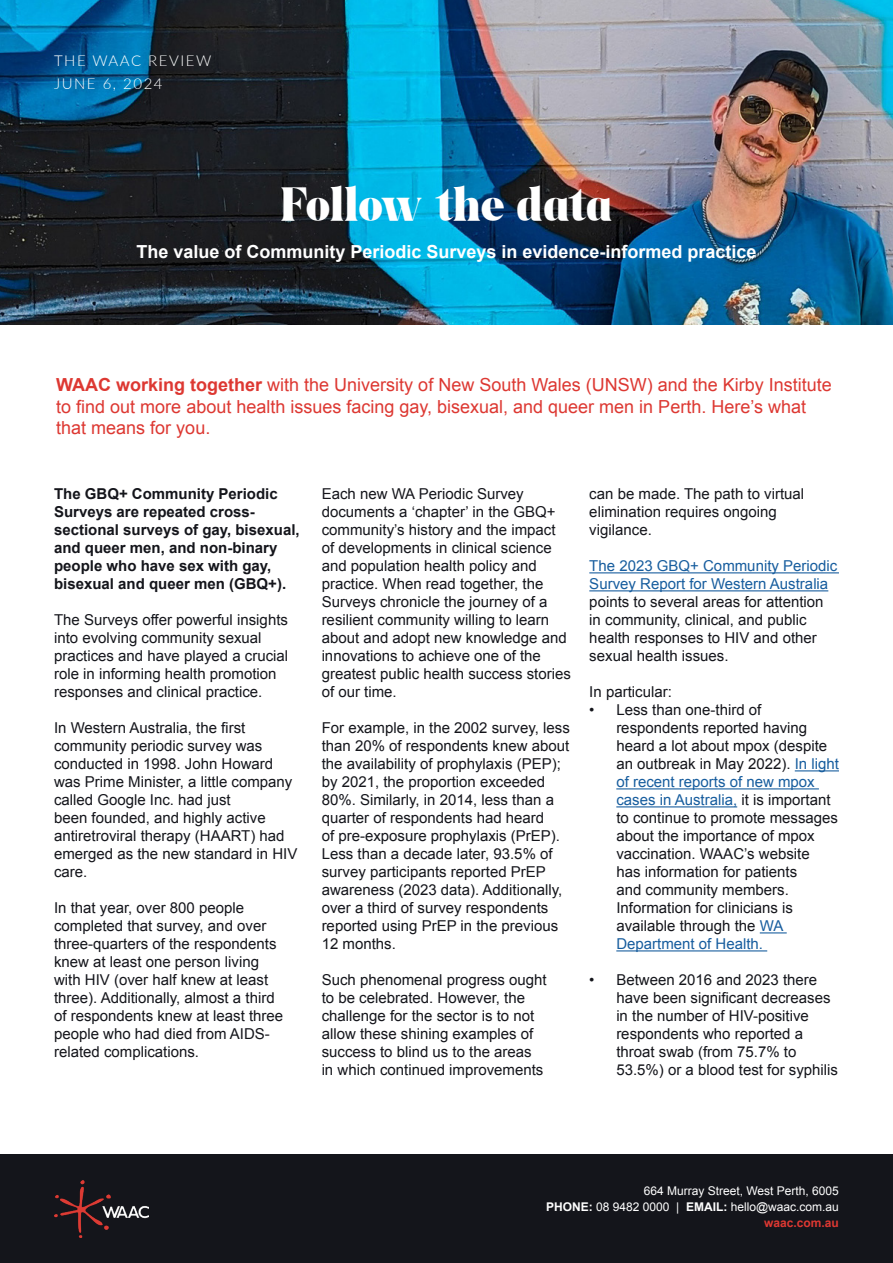
<style>
.page{position:relative;width:893px;height:1263px;background:#fff}
.page>*{position:absolute;margin:0;border:0;box-sizing:border-box;transform-origin:0 0}
.t1{font:39px "Ragitta";letter-spacing:-.02em;color:#fff}
.t2{font:18px/21.6px "Arial";color:#dd3832}
.t3{font:700 18px "Arial";color:#fff}
.t4{font:15px/18px "Arial";color:#14151b}
.t5{font:700 15px/18px "Arial";color:#14151b}
.t6{font:300 15px "Lato";letter-spacing:.1em;color:#fff}
.t7{font:12px "Arial";color:#fff}
.t8{font:700 12px "Arial";color:#dd3832}
.s1{font-weight:700}
.s2{color:#175d9e}
</style>
<div class="page">
<div style="left:0;top:1155px;width:893px;height:108px;background:#14151b"></div>
<hr style="left:589px;top:572px;width:250px;height:1px;background:#175d9e">
<hr style="left:589px;top:590px;width:239px;height:1px;background:#175d9e">
<hr style="left:795px;top:770px;width:44px;height:1px;background:#175d9e">
<hr style="left:616px;top:788px;width:203px;height:1px;background:#175d9e">
<hr style="left:616px;top:806px;width:121px;height:1px;background:#175d9e">
<svg style="left:760px;top:932px;width:27px;height:1px"></svg>
<hr style="left:616px;top:950px;width:151px;height:1px;background:#175d9e">
<img style="left:0;top:0;width:893px;height:324px">
<img style="left:54px;top:1180px;width:95px;height:58px">
<p class="t6" style="left:54px;top:50px;width:159px">THE WAAC REVIEW</p>
<p class="t6" style="left:54px;top:73px;width:110px">JUNE 6, 2024</p>
<p class="t1" style="left:280px;top:177px;width:334px">Follow the data</p>
<p class="t3" style="left:136px;top:240px;width:622px">The value of Community Periodic Surveys in evidence-informed practice</p>
<p class="t2" style="left:56px;top:374px;width:777px"><span class="s1">WAAC working together</span> with the University of New South Wales (UNSW) and the Kirby Institute to find out more about health issues facing gay, bisexual, and queer men in Perth. Here’s what that means for you.</p>
<p class="t5" style="left:54px;top:485px;width:247px">The GBQ+ Community Periodic<br>Surveys are repeated cross&shy;sectional surveys of gay, bisexual, and queer men, and non-binary people who have sex with gay, bisexual and queer men (GBQ+).</p>
<p class="t4" style="left:54px;top:611px;width:236px">The Surveys offer powerful insights into evolving community sexual practices and have played a crucial role in informing health promotion responses and clinical practice.</p>
<p class="t4" style="left:54px;top:719px;width:245px">In Western Australia, the first community periodic survey was conducted in 1998. John Howard was Prime Minister, a little company called Google Inc. had just<br>been founded, and highly active antiretroviral therapy (HAART) had emerged as the new standard in HIV care.</p>
<p class="t4" style="left:54px;top:899px;width:231px">In that year, over 800 people completed that survey, and over three-quarters of the respondents knew at least one person living with HIV (over half knew at least three). Additionally, almost a third of respondents knew at least three people who had died from AIDS&shy;related complications.</p>
<p class="t4" style="left:322px;top:485px;width:251px">Each new WA Periodic Survey documents a ‘chapter’ in the GBQ+ community’s history and the impact of developments in clinical science and population health policy and practice. When read together, the<br>Surveys chronicle the journey of a resilient community willing to learn about and adopt new knowledge and innovations to achieve one of the greatest public health success stories of our time.</p>
<p class="t4" style="left:322px;top:719px;width:250px">For example, in the 2002 survey, less than 20% of respondents knew about the availability of prophylaxis (PEP); by 2021, the proportion exceeded 80%. Similarly, in 2014, less than a quarter of respondents had heard<br>of pre-exposure prophylaxis (PrEP).<br>Less than a decade later, 93.5% of survey participants reported PrEP awareness (2023 data). Additionally, over a third of survey respondents reported using PrEP in the previous 12 months.</p>
<p class="t4" style="left:322px;top:971px;width:227px">Such phenomenal progress ought to be celebrated. However, the challenge for the sector is to not allow these shining examples of success to blind us to the areas in which continued improvements</p>
<p class="t4" style="left:589px;top:485px;width:216px">can be made. The path to virtual elimination requires ongoing vigilance.</p>
<p class="t4" style="left:589px;top:557px;width:250px"><span class="s2">The 2023 GBQ+ Community Periodic Survey Report for Western Australia </span>points to several areas for attention in community, clinical, and public health responses to HIV and other sexual health issues.</p>
<p class="t4" style="left:589px;top:683px;width:84px">In particular:</p>
<p class="t4" style="left:616px;top:701px;width:224px;text-indent:-27px">• Less than one-third of respondents reported having heard a lot about mpox (despite an outbreak in May 2022). <span class="s2">In light of recent reports of new mpox cases in Australia,</span> it is important to continue to promote messages about the importance of mpox vaccination. WAAC’s website<br>has information for patients<br>and community members.<br>Information for clinicians is available through the <span class="s2">WA<br>Department of Health.</span></p>
<p class="t4" style="left:616px;top:971px;width:223px;text-indent:-27px">• Between 2016 and 2023 there have been significant decreases in the number of HIV-positive respondents who reported a throat swab (from 75.7% to<br>53.5%) or a blood test for syphilis</p>
<p class="t7" style="left:644px;top:1183px;width:197px">664 Murray Street, West Perth, 6005</p>
<p class="t8" style="left:764px;top:1215px;width:76px">waac.com.au</p>
<p class="t7" style="left:546px;top:1199px;width:294px"><span class="s1">PHONE:</span> 08 9482 0000 | <span class="s1">EMAIL:</span> hello@waac.com.au</p>
</div>
